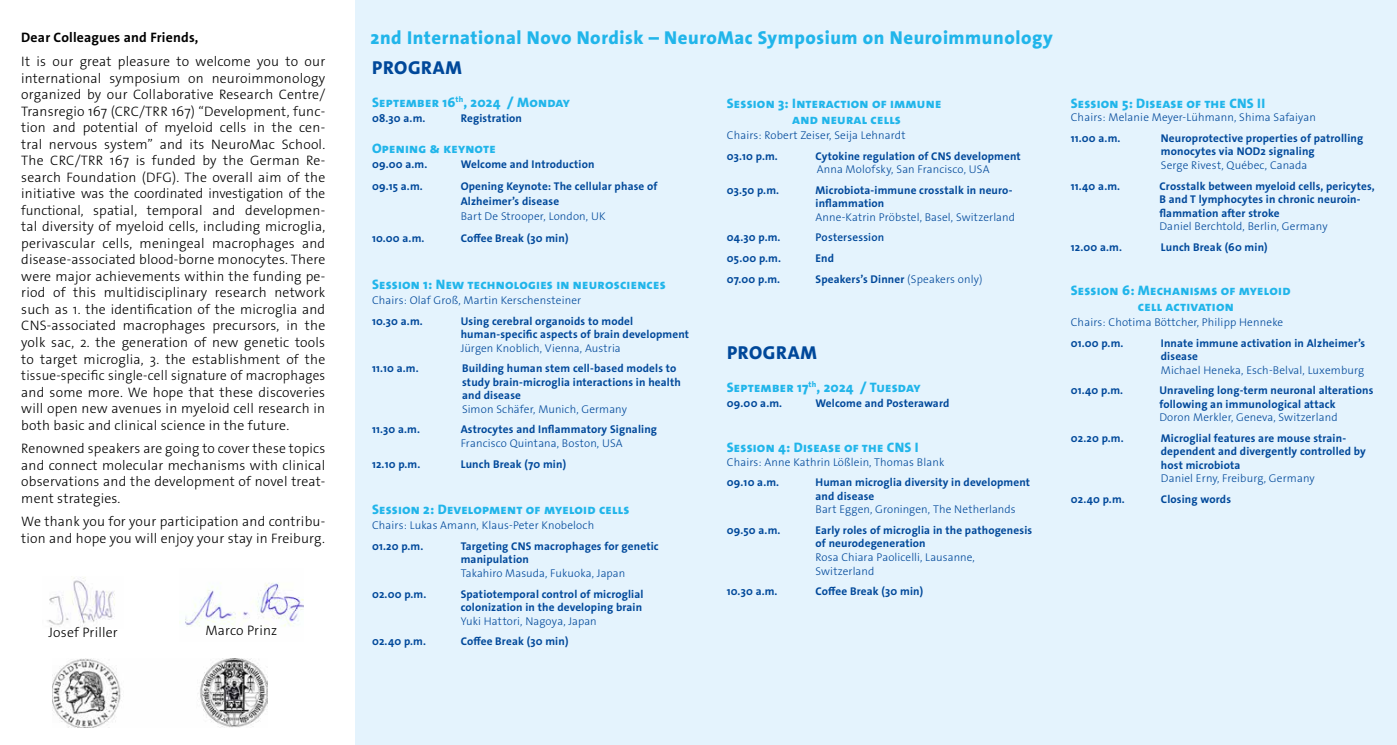
<style>
.page{position:relative;width:1397px;height:745px;background:#fff}
.page>*{position:absolute;margin:0;border:0;box-sizing:border-box;transform-origin:0 0}
.t1{font:800 18.75px "The Sans Os F";letter-spacing:.03em;color:#21b5ea}
.t2{font:800 18.75px "The Sans Os F";letter-spacing:.035em;color:#00489a}
.t3{font:300 13.75px/16.5px "The Sans Os F";letter-spacing:.015em;color:#000;text-align:justify}
.t4{font:800 13.75px/16.2px "The Sans Os F";letter-spacing:.015em;color:#21b5ea}
.t5{font:700 13.75px "The Sans Os F";letter-spacing:.015em;color:#000}
.t6{font:700 11.25px/13.5px "The Sans Os F";letter-spacing:.015em;color:#00489a}
.t7{font:300 11.25px/13.5px "The Sans Os F";letter-spacing:.015em;color:#00489a}
.t8{font:600 11.25px "The Sans Os F";letter-spacing:.02em;color:#00489a}
.s1{font-weight:300}
</style>
<div class="page">
<img style="left:179px;top:582px;width:124px;height:45px">
<img style="left:47px;top:577px;width:68px;height:50px">
<img style="left:52px;top:658px;width:216px;height:69px">
<div style="left:355px;top:0;width:1041px;height:744px;background:#e4f3fd"></div>
<p class="t5" style="left:21px;top:29px;width:179px">Dear Colleagues and Friends,</p>
<p class="t3" style="left:21px;top:53px;width:305px">It is our great pleasure to welcome you to our international symposium on neuroimmonology organized by our Collaborative Research Centre/ Transregio 167 (CRC/TRR 167) “Development, func&shy;tion and potential of myeloid cells in the cen&shy;tral nervous system” and its NeuroMac School.<br>The CRC/TRR 167 is funded by the German Re&shy;search Foundation (DFG). The overall aim of the initiative was the coordinated investigation of the functional, spatial, temporal and developmen&shy;tal diversity of myeloid cells, including microglia, perivascular cells, meningeal macrophages and disease-associated blood-borne monocytes. There were major achievements within the funding pe&shy;riod of this multidisciplinary research network such as 1. the identification of the microglia and CNS-associated macrophages precursors, in the yolk sac, 2. the generation of new genetic tools to target microglia, 3. the establishment of the tissue-specific single-cell signature of macrophages and some more. We hope that these discoveries will open new avenues in myeloid cell research in both basic and clinical science in the future.</p>
<p class="t3" style="left:21px;top:440px;width:305px">Renowned speakers are going to cover these topics and connect molecular mechanisms with clinical observations and the development of novel treat&shy;ment strategies.</p>
<p class="t3" style="left:21px;top:513px;width:305px">We thank you for your participation and contribu&shy;tion and hope you will enjoy your stay in Freiburg.</p>
<p class="t3" style="left:49px;top:624px;width:71px">Josef Priller</p>
<p class="t3" style="left:205px;top:621px;width:73px">Marco Prinz</p>
<h1 class="t1" style="left:370px;top:26px;width:683px">2nd International Novo Nordisk – NeuroMac Symposium on Neuroimmunology</h1>
<h1 class="t2" style="left:372px;top:56px;width:91px">PROGRAM</h1>
<p class="t4" style="left:372px;top:94px;width:199px">September 16<sup>th</sup>, 2024 / Monday</p>
<p class="t6" style="left:372px;top:111px;width:55px">08.30 a.m.</p>
<p class="t6" style="left:460px;top:111px;width:63px">Registration</p>
<p class="t4" style="left:372px;top:140px;width:125px">Opening &amp; keynote</p>
<p class="t6" style="left:372px;top:157px;width:57px">09.00 a.m.</p>
<p class="t6" style="left:460px;top:157px;width:135px">Welcome and Introduction</p>
<p class="t6" style="left:372px;top:179px;width:52px">09.15 a.m.</p>
<p class="t6" style="left:460px;top:179px;width:198px;line-height:15px">Opening Keynote: The cellular phase of<br>Alzheimer’s disease</p>
<p class="t7" style="left:460px;top:209px;width:146px">Bart De Strooper, London, UK</p>
<p class="t6" style="left:372px;top:232px;width:54px">10.00 a.m.</p>
<p class="t6" style="left:460px;top:232px;width:109px">Coffee Break (30 min)</p>
<p class="t4" style="left:372px;top:276px;width:295px">Session 1: New technologies in neurosciences</p>
<p class="t7" style="left:372px;top:293px;width:211px">Chairs: Olaf Groß, Martin Kerschensteiner</p>
<p class="t6" style="left:372px;top:314px;width:52px">10.30 a.m.</p>
<p class="t6" style="left:460px;top:314px;width:230px">Using cerebral organoids to model human-specific aspects of brain development</p>
<p class="t7" style="left:460px;top:341px;width:161px">Jürgen Knoblich, Vienna, Austria</p>
<p class="t6" style="left:372px;top:361px;width:48px">11.10 a.m.</p>
<p class="t6" style="left:462px;top:361px;width:220px">Building human stem cell-based models to study brain-microglia interactions in health and disease</p>
<p class="t7" style="left:462px;top:402px;width:166px">Simon Schäfer, Munich, Germany</p>
<p class="t6" style="left:372px;top:423px;width:49px">11.30 a.m.</p>
<p class="t6" style="left:460px;top:423px;width:198px">Astrocytes and Inflammatory Signaling</p>
<p class="t7" style="left:460px;top:436px;width:163px">Francisco Quintana, Boston, USA</p>
<p class="t6" style="left:372px;top:457px;width:50px">12.10 p.m.</p>
<p class="t6" style="left:460px;top:457px;width:107px">Lunch Break (70 min)</p>
<p class="t4" style="left:372px;top:501px;width:259px">Session 2: Development of myeloid cells</p>
<p class="t7" style="left:372px;top:518px;width:224px">Chairs: Lukas Amann, Klaus-Peter Knobeloch</p>
<p class="t6" style="left:372px;top:539px;width:53px">01.20 p.m.</p>
<p class="t6" style="left:460px;top:539px;width:199px">Targeting CNS macrophages for genetic manipulation</p>
<p class="t7" style="left:460px;top:566px;width:166px">Takahiro Masuda, Fukuoka, Japan</p>
<p class="t6" style="left:372px;top:586px;width:56px">02.00 p.m.</p>
<p class="t6" style="left:460px;top:586px;width:184px">Spatiotemporal control of microglial colonization in the developing brain</p>
<p class="t7" style="left:460px;top:613px;width:138px">Yuki Hattori, Nagoya, Japan</p>
<p class="t6" style="left:372px;top:634px;width:55px">02.40 p.m.</p>
<p class="t6" style="left:460px;top:634px;width:109px">Coffee Break (30 min)</p>
<p class="t4" style="left:792px;top:95px;width:151px;text-indent:-65px">Session 3: Interaction of immune and neural cells</p>
<p class="t7" style="left:726px;top:128px;width:180px">Chairs: Robert Zeiser, Seija Lehnardt</p>
<p class="t6" style="left:726px;top:149px;width:52px">03.10 p.m.</p>
<p class="t6" style="left:815px;top:149px;width:207px">Cytokine regulation of CNS development</p>
<p class="t7" style="left:816px;top:162px;width:174px">Anna Molofsky, San Francisco, USA</p>
<p class="t6" style="left:726px;top:183px;width:54px">03.50 p.m.</p>
<p class="t6" style="left:815px;top:183px;width:198px">Microbiota-immune crosstalk in neuro&shy;inflammation</p>
<p class="t7" style="left:815px;top:210px;width:201px">Anne-Katrin Pröbstel, Basel, Switzerland</p>
<p class="t6" style="left:726px;top:231px;width:55px">04.30 p.m.</p>
<p class="t8" style="left:815px;top:230px;width:70px">Postersession</p>
<p class="t6" style="left:726px;top:251px;width:56px">05.00 p.m.</p>
<p class="t6" style="left:815px;top:251px;width:20px">End</p>
<p class="t6" style="left:726px;top:272px;width:55px">07.00 p.m.</p>
<p class="t6" style="left:815px;top:272px;width:169px">Speakers’s Dinner <span class="s1">(Speakers only)</span></p>
<h1 class="t2" style="left:727px;top:340px;width:91px">PROGRAM</h1>
<p class="t4" style="left:726px;top:379px;width:195px">September 17<sup>th</sup>, 2024 / Tuesday</p>
<p class="t6" style="left:726px;top:396px;width:57px">09.00 a.m.</p>
<p class="t6" style="left:815px;top:396px;width:135px">Welcome and Posteraward</p>
<p class="t4" style="left:726px;top:439px;width:193px">Session 4: Disease of the CNS I</p>
<p class="t7" style="left:726px;top:455px;width:219px">Chairs: Anne Kathrin Lößlein, Thomas Blank</p>
<p class="t6" style="left:726px;top:475px;width:54px">09.10 a.m.</p>
<p class="t6" style="left:815px;top:475px;width:216px">Human microglia diversity in development and disease</p>
<p class="t7" style="left:815px;top:502px;width:202px">Bart Eggen, Groningen, The Netherlands</p>
<p class="t6" style="left:726px;top:523px;width:55px">09.50 a.m.</p>
<p class="t6" style="left:815px;top:523px;width:218px">Early roles of microglia in the pathogenesis of neurodegeneration</p>
<p class="t7" style="left:815px;top:550px;width:161px">Rosa Chiara Paolicelli, Lausanne,<br>Switzerland</p>
<p class="t6" style="left:726px;top:584px;width:52px">10.30 a.m.</p>
<p class="t6" style="left:815px;top:584px;width:109px">Coffee Break (30 min)</p>
<p class="t4" style="left:1070px;top:95px;width:196px">Session 5: Disease of the CNS II</p>
<p class="t7" style="left:1070px;top:111px;width:247px">Chairs: Melanie Meyer-Lühmann, Shima Safaiyan</p>
<p class="t6" style="left:1070px;top:131px;width:51px">11.00 a.m.</p>
<p class="t6" style="left:1160px;top:131px;width:204px">Neuroprotective properties of patrolling monocytes via NOD2 signaling</p>
<p class="t7" style="left:1160px;top:158px;width:148px">Serge Rivest, Québec, Canada</p>
<p class="t6" style="left:1070px;top:179px;width:51px">11.40 a.m.</p>
<p class="t6" style="left:1159px;top:179px;width:217px">Crosstalk between myeloid cells, pericytes,<br>B and T lymphocytes in chronic neuroin&shy;flammation after stroke</p>
<p class="t7" style="left:1159px;top:219px;width:170px">Daniel Berchtold, Berlin, Germany</p>
<p class="t6" style="left:1070px;top:240px;width:53px">12.00 a.m.</p>
<p class="t6" style="left:1160px;top:240px;width:108px">Lunch Break (60 min)</p>
<p class="t4" style="left:1137px;top:282px;width:154px;text-indent:-67px">Session 6: Mechanisms of myeloid cell activation</p>
<p class="t7" style="left:1070px;top:315px;width:214px">Chairs: Chotima Böttcher, Philipp Henneke</p>
<p class="t6" style="left:1070px;top:336px;width:54px">01.00 p.m.</p>
<p class="t6" style="left:1160px;top:336px;width:206px">Innate immune activation in Alzheimer’s disease</p>
<p class="t7" style="left:1160px;top:363px;width:205px">Michael Heneka, Esch-Belval, Luxemburg</p>
<p class="t6" style="left:1070px;top:383px;width:54px">01.40 p.m.</p>
<p class="t6" style="left:1159px;top:383px;width:215px">Unraveling long-term neuronal alterations following an immunological attack</p>
<p class="t7" style="left:1159px;top:410px;width:180px">Doron Merkler, Geneva, Switzerland</p>
<p class="t6" style="left:1070px;top:431px;width:54px">02.20 p.m.</p>
<p class="t6" style="left:1160px;top:431px;width:206px">Microglial features are mouse strain&shy;dependent and divergently controlled by host microbiota</p>
<p class="t7" style="left:1160px;top:471px;width:155px">Daniel Erny, Freiburg, Germany</p>
<p class="t6" style="left:1070px;top:492px;width:55px">02.40 p.m.</p>
<p class="t6" style="left:1160px;top:492px;width:72px">Closing words</p>
</div>
